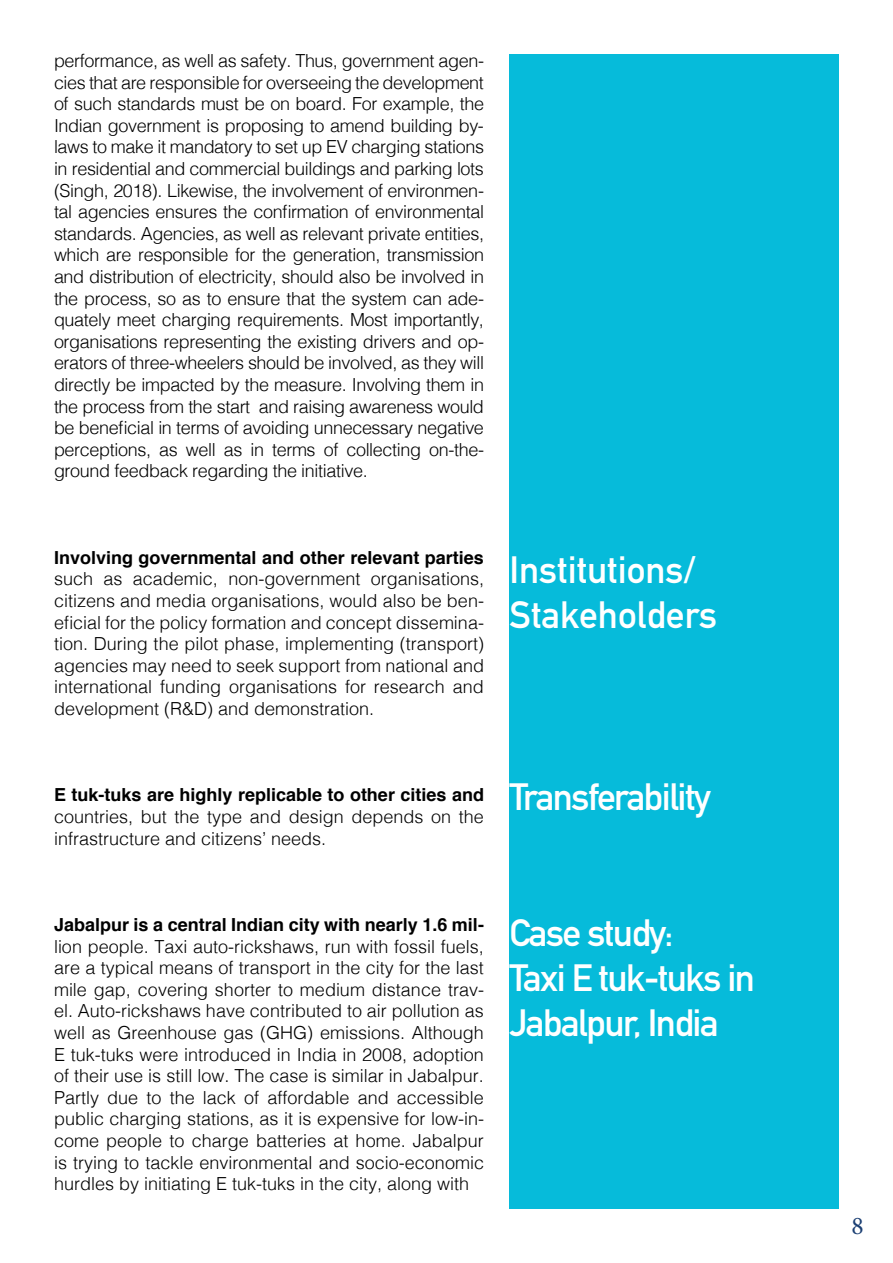
<style>
.page{position:relative;width:893px;height:1263px;background:#fff}
.page>*{position:absolute;margin:0;border:0;box-sizing:border-box;transform-origin:0 0}
.t1{font:700 37.5px "DIN Alternate";letter-spacing:-.04em;color:#fff}
.t2{font:700 37.5px "DIN Alternate";color:#fff}
.t3{font:25.5px "Minion Pro";color:#1b3f73}
.t4{font:300 18px/21.6px "Helvetica";color:#000;text-align:justify}
.s1{font-weight:700}
</style>
<div class="page">
<div style="left:509px;top:54px;width:330px;height:1155px;background:#06bbda"></div>
<p class="t4" style="left:54px;top:48px;width:432px">performance, as well as safety. Thus, government agen&shy;cies that are responsible for overseeing the development of such standards must be on board. For example, the Indian government is proposing to amend building by&shy;laws to make it mandatory to set up EV charging stations in residential and commercial buildings and parking lots (Singh, 2018). Likewise, the involvement of environmen&shy;tal agencies ensures the confirmation of environmental standards. Agencies, as well as relevant private entities, which are responsible for the generation, transmission and distribution of electricity, should also be involved in the process, so as to ensure that the system can ade&shy;quately meet charging requirements. Most importantly, organisations representing the existing drivers and op&shy;erators of three-wheelers should be involved, as they will directly be impacted by the measure. Involving them in the process from the start and raising awareness would be beneficial in terms of avoiding unnecessary negative perceptions, as well as in terms of collecting on-the&shy;ground feedback regarding the initiative.</p>
<p class="t4" style="left:54px;top:545px;width:432px"><span class="s1">Involving governmental and other relevant parties </span>such as academic, non-government organisations, citizens and media organisations, would also be ben&shy;eficial for the policy formation and concept dissemina&shy;tion. During the pilot phase, implementing (transport) agencies may need to seek support from national and international funding organisations for research and development (R&amp;D) and demonstration.</p>
<p class="t4" style="left:54px;top:783px;width:431px"><span class="s1">E tuk-tuks are highly replicable to other cities and </span>countries, but the type and design depends on the infrastructure and citizens’ needs.</p>
<p class="t2" style="left:509px;top:541px;width:188px">Institutions/</p>
<p class="t2" style="left:509px;top:586px;width:209px">Stakeholders</p>
<p class="t1" style="left:509px;top:768px;width:203px">Transferability</p>
<p class="t4" style="left:54px;top:912px;width:431px"><span class="s1">Jabalpur is a central Indian city with nearly 1.6 mil&shy;</span>lion people. Taxi auto-rickshaws, run with fossil fuels, are a typical means of transport in the city for the last mile gap, covering shorter to medium distance trav&shy;el. Auto-rickshaws have contributed to air pollution as well as Greenhouse gas (GHG) emissions. Although E tuk-tuks were introduced in India in 2008, adoption of their use is still low. The case is similar in Jabalpur.<br>Partly due to the lack of affordable and accessible public charging stations, as it is expensive for low-in&shy;come people to charge batteries at home. Jabalpur is trying to tackle environmental and socio-economic hurdles by initiating E tuk-tuks in the city, along with</p>
<p class="t1" style="left:509px;top:904px;width:166px">Case study:</p>
<p class="t1" style="left:509px;top:949px;width:247px">Taxi E tuk-tuks in</p>
<p class="t1" style="left:509px;top:994px;width:211px">Jabalpur, India</p>
<p class="t3" style="left:851px;top:1208px;width:14px">8</p>
</div>
